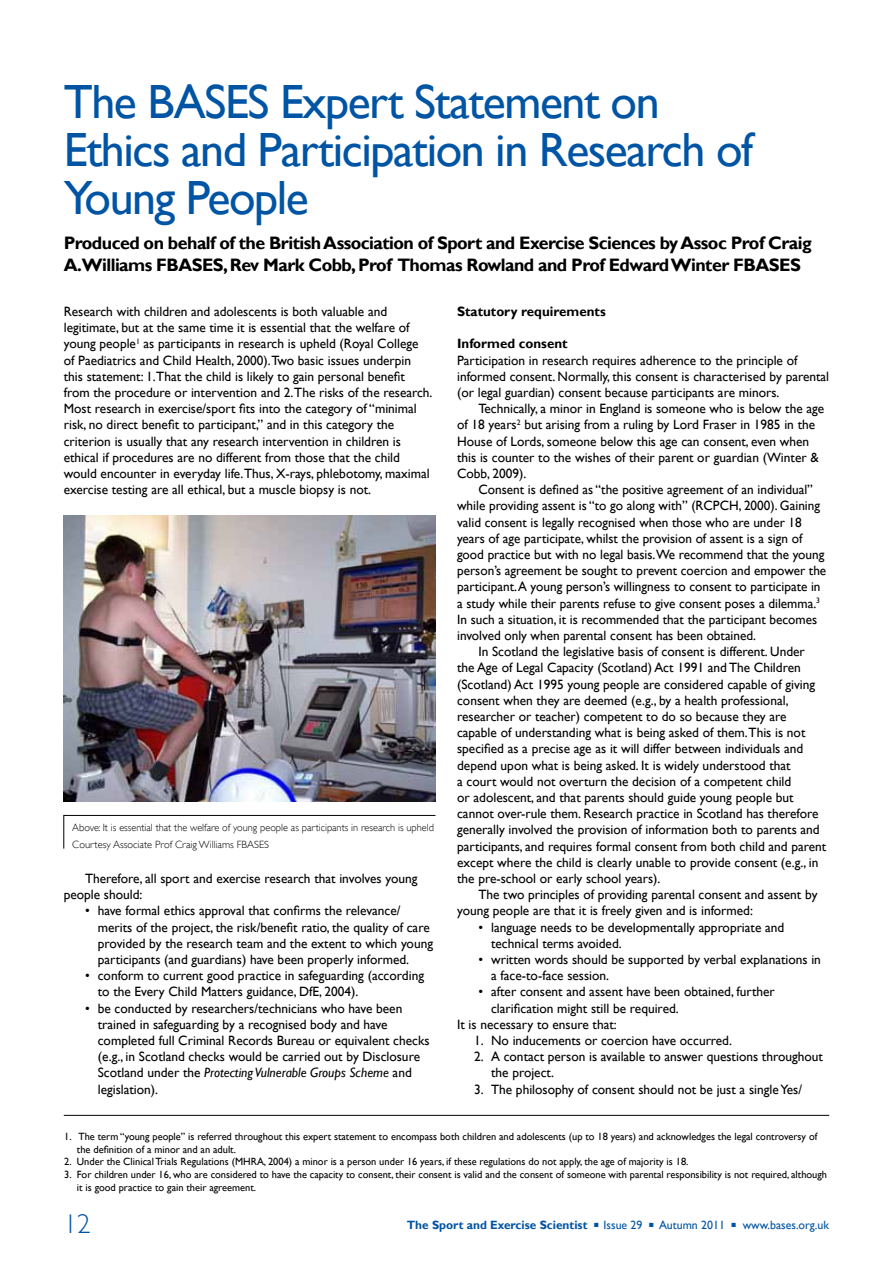
<style>
.page{position:relative;width:893px;height:1263px;background:#fff}
.page>*{position:absolute;margin:0;border:0;box-sizing:border-box;transform-origin:0 0}
.t1{font:48px/48px "Gill Sans";letter-spacing:-.03em;color:#0054a4}
.t2{font:300 27px "Gill Sans";color:#0054a4}
.t3{font:700 18px/22.5px "Gill Sans";letter-spacing:-.03em;color:#000}
.t4{font:13.5px/16.2px "Gill Sans";color:#000}
.t5{font:700 13.5px "Gill Sans";color:#000}
.t6{font:12px "Gill Sans";color:#0054a4}
.t7{font:10.5px/12.6px "Gill Sans";color:#000}
.t8{font:300 10.5px/16.8px "Gill Sans";color:#000}
.s1{font-style:italic}
.s2{font-weight:700}
</style>
<div class="page">
<img style="left:64px;top:516px;width:372px;height:285px">
<svg style="left:63px;top:815px;width:373px;height:34px"></svg>
<hr style="left:64px;top:1115px;width:765px;height:1px;background:#000">
<h1 class="t1" style="left:64px;top:78px;width:691px">The BASES Expert Statement on<br>Ethics and Participation in Research of<br>Young People</h1>
<h3 class="t3" style="left:64px;top:232px;width:749px">Produced on behalf of the British Association of Sport and Exercise Sciences by Assoc Prof Craig<br>A.Williams FBASES, Rev Mark Cobb, Prof Thomas Rowland and Prof Edward Winter FBASES</h3>
<p class="t4" style="left:64px;top:303px;width:370px">Research with children and adolescents is both valuable and legitimate, but at the same time it is essential that the welfare of young people<sup>1</sup> as participants in research is upheld (Royal College of Paediatrics and Child Health, 2000).Two basic issues underpin this statement: 1.That the child is likely to gain personal benefit from the procedure or intervention and 2.The risks of the research.<br>Most research in exercise/sport fits into the category of “minimal risk, no direct benefit to participant,” and in this category the criterion is usually that any research intervention in children is ethical if procedures are no different from those that the child would encounter in everyday life.Thus, X-rays, phlebotomy, maximal exercise testing are all ethical, but a muscle biopsy is not.</p>
<p class="t8" style="left:72px;top:819px;width:363px">Above: It is essential that the welfare of young people as participants in research is upheld<br>Courtesy Associate Prof Craig Williams FBASES</p>
<p class="t4" style="left:64px;top:870px;width:355px;text-indent:21px">Therefore, all sport and exercise research that involves young people should:</p>
<p class="t4" style="left:98px;top:903px;width:337px;text-indent:-13px">• have formal ethics approval that confirms the relevance/ merits of the project, the risk/benefit ratio, the quality of care provided by the research team and the extent to which young participants (and guardians) have been properly informed.</p>
<p class="t4" style="left:98px;top:968px;width:328px;text-indent:-13px">• conform to current good practice in safeguarding (according to the Every Child Matters guidance, DfE, 2004).</p>
<p class="t4" style="left:98px;top:1000px;width:333px;text-indent:-13px">• be conducted by researchers/technicians who have been trained in safeguarding by a recognised body and have completed full Criminal Records Bureau or equivalent checks (e.g., in Scotland checks would be carried out by Disclosure Scotland under the <span class="s1">Protecting Vulnerable Groups Scheme</span> and legislation).</p>
<p class="t5" style="left:457px;top:303px;width:150px">Statutory requirements</p>
<p class="t5" style="left:457px;top:336px;width:112px">Informed consent</p>
<p class="t4" style="left:457px;top:352px;width:374px">Participation in research requires adherence to the principle of informed consent. Normally, this consent is characterised by parental (or legal guardian) consent because participants are minors.</p>
<p class="t4" style="left:457px;top:401px;width:369px;text-indent:21px">Technically, a minor in England is someone who is below the age of 18 years<sup>2</sup> but arising from a ruling by Lord Fraser in 1985 in the House of Lords, someone below this age can consent, even when this is counter to the wishes of their parent or guardian (Winter &amp; Cobb, 2009).</p>
<p class="t4" style="left:478px;top:482px;width:336px">Consent is defined as “the positive agreement of an individual”</p>
<p class="t4" style="left:457px;top:498px;width:364px">while providing assent is “to go along with” (RCPCH, 2000). Gaining</p>
<p class="t4" style="left:457px;top:514px;width:346px">valid consent is legally recognised when those who are under 18</p>
<p class="t4" style="left:457px;top:530px;width:347px">years of age participate, whilst the provision of assent is a sign of</p>
<p class="t4" style="left:457px;top:546px;width:369px">good practice but with no legal basis.We recommend that the young</p>
<p class="t4" style="left:457px;top:563px;width:371px">person’s agreement be sought to prevent coercion and empower the</p>
<p class="t4" style="left:457px;top:579px;width:365px">participant. A young person’s willingness to consent to participate in</p>
<p class="t4" style="left:457px;top:595px;width:364px">a study while their parents refuse to give consent poses a dilemma.<sup>3</sup></p>
<p class="t4" style="left:457px;top:611px;width:361px">In such a situation, it is recommended that the participant becomes</p>
<p class="t4" style="left:457px;top:627px;width:300px">involved only when parental consent has been obtained.</p>
<p class="t4" style="left:478px;top:644px;width:328px">In Scotland the legislative basis of consent is different. Under</p>
<p class="t4" style="left:457px;top:660px;width:345px">the Age of Legal Capacity (Scotland) Act 1991 and The Children</p>
<p class="t4" style="left:457px;top:676px;width:360px">(Scotland) Act 1995 young people are considered capable of giving</p>
<p class="t4" style="left:457px;top:692px;width:333px">consent when they are deemed (e.g., by a health professional,</p>
<p class="t4" style="left:457px;top:708px;width:331px">researcher or teacher) competent to do so because they are</p>
<p class="t4" style="left:457px;top:725px;width:350px">capable of understanding what is being asked of them.This is not</p>
<p class="t4" style="left:457px;top:741px;width:348px">specified as a precise age as it will differ between individuals and</p>
<p class="t4" style="left:457px;top:757px;width:335px">depend upon what is being asked. It is widely understood that</p>
<p class="t4" style="left:457px;top:773px;width:336px">a court would not overturn the decision of a competent child</p>
<p class="t4" style="left:457px;top:789px;width:338px">or adolescent, and that parents should guide young people but</p>
<p class="t4" style="left:457px;top:806px;width:363px">cannot over-rule them. Research practice in Scotland has therefore</p>
<p class="t4" style="left:457px;top:822px;width:364px">generally involved the provision of information both to parents and</p>
<p class="t4" style="left:457px;top:838px;width:371px">participants, and requires formal consent from both child and parent</p>
<p class="t4" style="left:457px;top:854px;width:363px">except where the child is clearly unable to provide consent (e.g., in</p>
<p class="t4" style="left:457px;top:870px;width:205px">the pre-school or early school years).</p>
<p class="t4" style="left:478px;top:887px;width:341px">The two principles of providing parental consent and assent by</p>
<p class="t4" style="left:457px;top:903px;width:297px">young people are that it is freely given and is informed:</p>
<p class="t4" style="left:491px;top:919px;width:295px;text-indent:-13px">• language needs to be developmentally appropriate and technical terms avoided.</p>
<p class="t4" style="left:491px;top:951px;width:331px;text-indent:-13px">• written words should be supported by verbal explanations in a face-to-face session.</p>
<p class="t4" style="left:478px;top:984px;width:298px">• after consent and assent have been obtained, further</p>
<p class="t4" style="left:491px;top:1000px;width:189px">clarification might still be required.</p>
<p class="t4" style="left:457px;top:1016px;width:161px">It is necessary to ensure that:</p>
<p class="t4" style="left:474px;top:1032px;width:259px">1. No inducements or coercion have occurred.</p>
<p class="t4" style="left:491px;top:1049px;width:333px;text-indent:-17px">2. A contact person is available to answer questions throughout the project.</p>
<p class="t4" style="left:474px;top:1081px;width:330px">3. The philosophy of consent should not be just a single Yes/</p>
<p class="t7" style="left:77px;top:1130px;width:742px;text-indent:-13px">1. The term “young people” is referred throughout this expert statement to encompass both children and adolescents (up to 18 years) and acknowledges the legal controversy of the definition of a minor and an adult.</p>
<p class="t7" style="left:64px;top:1156px;width:626px">2. Under the Clinical Trials Regulations (MHRA, 2004) a minor is a person under 16 years, if these regulations do not apply, the age of majority is 18.</p>
<p class="t7" style="left:77px;top:1168px;width:752px;text-indent:-13px">3. For children under 16, who are considered to have the capacity to consent, their consent is valid and the consent of someone with parental responsibility is not required, although it is good practice to gain their agreement.</p>
<h2 class="t2" style="left:64px;top:1208px;width:28px">12</h2>
<p class="t6" style="left:407px;top:1218px;width:424px"><span class="s2">The Sport and Exercise Scientist</span> ■ Issue 29 ■ Autumn 2011 ■ www.bases.org.uk</p>
</div>
